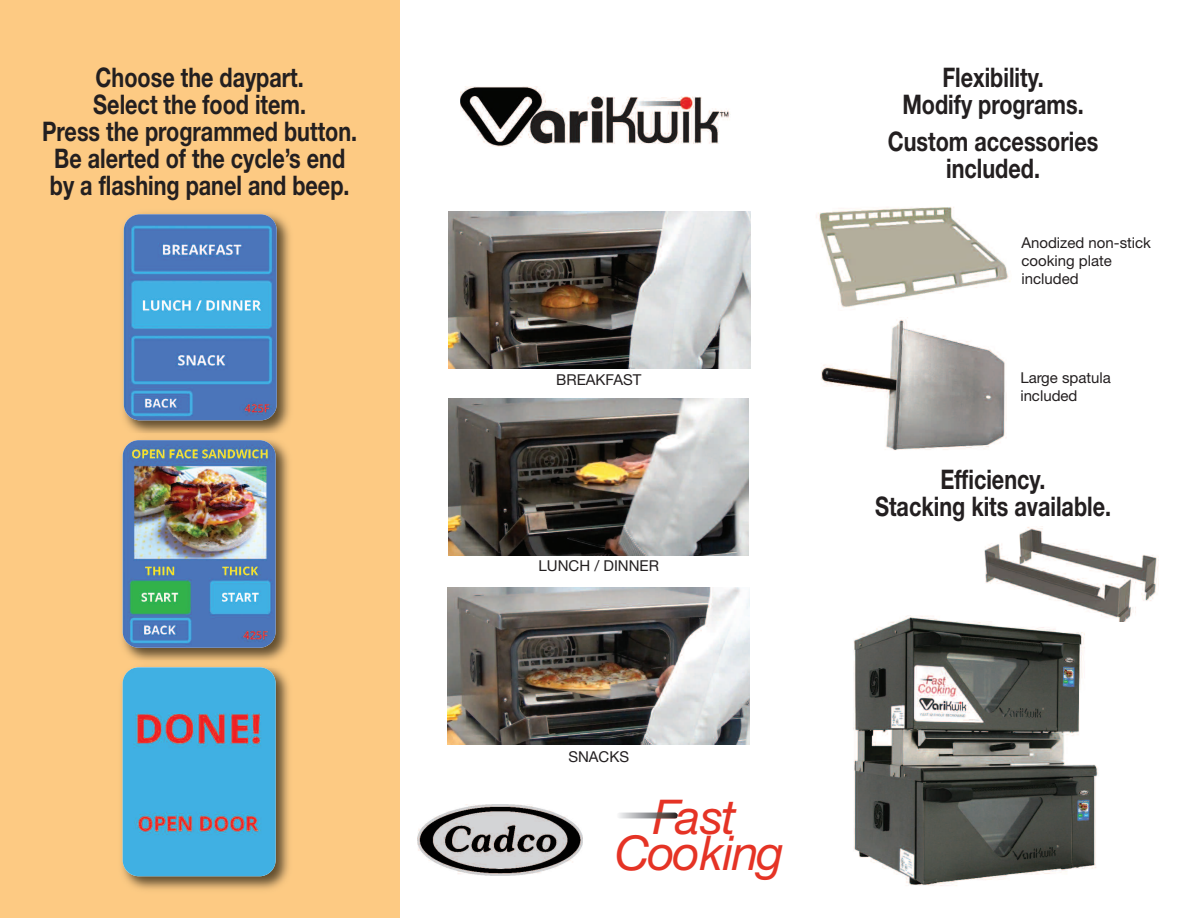
<style>
.page{position:relative;width:1188px;height:918px;background:#fff}
.page>*{position:absolute;margin:0;border:0;box-sizing:border-box;transform-origin:0 0}
.t1{font:italic 48px/36px "Helvetica Neue";letter-spacing:-.05em;color:#e53325;text-align:center}
.t2{font:700 27px/27px "Helvetica Neue";color:#231f20;text-align:center;scale:.8 1}
.t3{font:15px/18px "Helvetica Neue";color:#231f20}
</style>
<div class="page">
<img style="left:984px;top:526px;width:174px;height:95px">
<div style="left:0;top:0;width:399px;height:918px;background:#fdca83"></div>
<img style="left:449px;top:211px;width:301px;height:158px">
<img style="left:123px;top:213px;width:167px;height:220px">
<img style="left:124px;top:214px;width:153px;height:206px;border-radius:16px">
<img style="left:122px;top:440px;width:167px;height:220px">
<img style="left:123px;top:440px;width:153px;height:208px;border-radius:16px">
<img style="left:122px;top:667px;width:167px;height:223px">
<img style="left:123px;top:667px;width:153px;height:209px;border-radius:16px">
<img style="left:449px;top:399px;width:300px;height:157px">
<img style="left:448px;top:587px;width:301px;height:157px">
<img style="left:417px;top:805px;width:165px;height:71px">
<img style="left:460px;top:86px;width:270px;height:61px">
<img style="left:816px;top:207px;width:194px;height:101px">
<img style="left:821px;top:317px;width:184px;height:134px">
<img style="left:853px;top:615px;width:247px;height:271px">
<img style="left:619px;top:813px;width:56px;height:5px">
<svg style="left:675px;top:813px;width:3px;height:5px"></svg>
<p class="t2" style="left:42px;top:66px;width:395px">Choose the daypart.<br>Select the food item.<br>Press the programmed button.<br>Be alerted of the cycle’s end by a flashing panel and beep.</p>
<p class="t2" style="left:902px;top:66px;width:228px">Flexibility.<br>Modify programs.</p>
<p class="t2" style="left:888px;top:131px;width:265px">Custom accessories included.</p>
<p class="t3" style="left:556px;top:372px;width:87px">BREAKFAST</p>
<p class="t3" style="left:539px;top:558px;width:122px">LUNCH / DINNER</p>
<p class="t3" style="left:568px;top:749px;width:62px">SNACKS</p>
<h1 class="t1" style="left:615px;top:803px;width:170px">Fast<br>Cooking</h1>
<p class="t3" style="left:1021px;top:235px;width:131px">Anodized non-stick cooking plate included</p>
<p class="t3" style="left:1020px;top:370px;width:92px">Large spatula included</p>
<p class="t2" style="left:875px;top:468px;width:297px">Efficiency.<br>Stacking kits available.</p>
</div>
